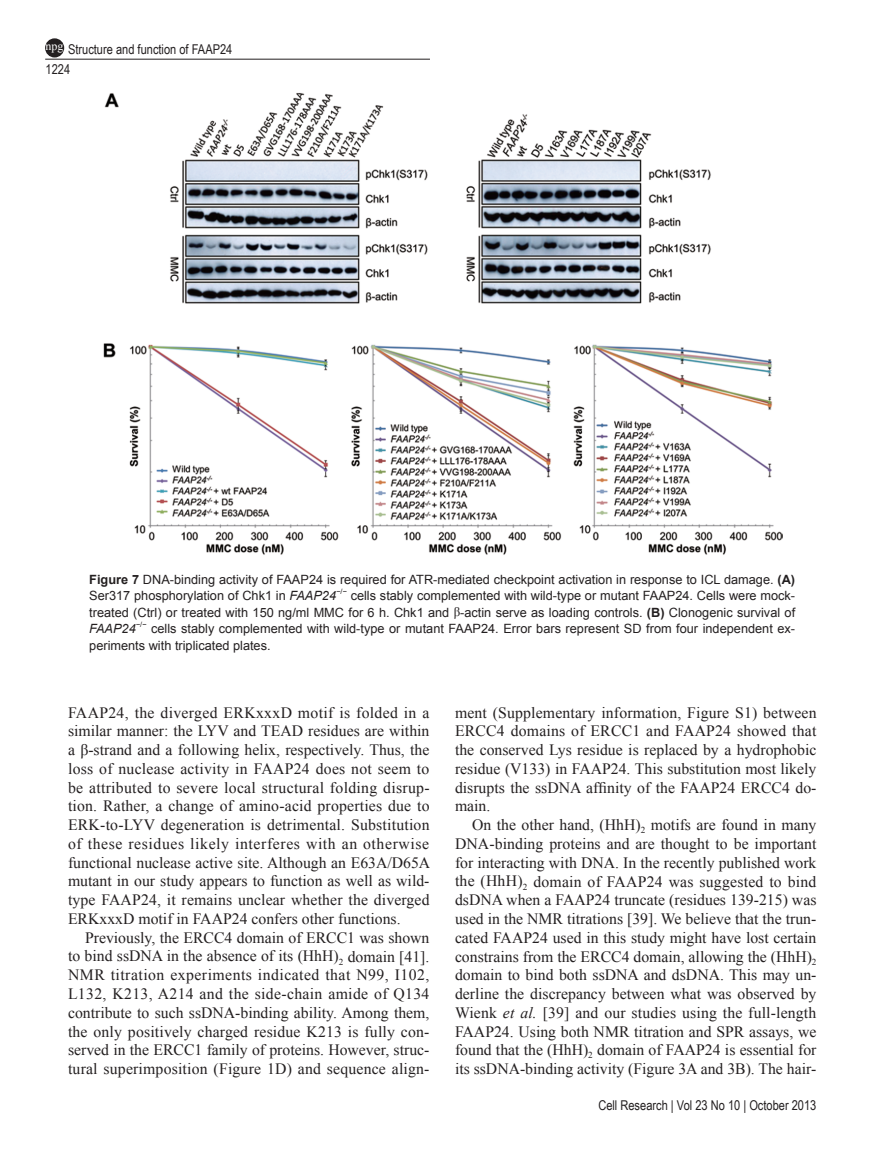
<style>
.page{position:relative;width:893px;height:1170px;background:#fff}
.page>*{position:absolute;margin:0;border:0;box-sizing:border-box;transform-origin:0 0}
.t1{font:15.75px/18.8px "Times New Roman";color:#231f20;text-align:justify}
.t2{font:15.75px "Times New Roman PSMT2";color:#231f20}
.t3{font:13.5px/19.8px "Arial Narrow";color:#231f20}
.t4{font:12.75px/16.5px "Arial MT2";color:#231f20}
.t5{font:12.75px "Arial";color:#231f20}
.t6{font:12.75px "Arial Italic MT2";color:#231f20}
.t7{font:12px "Times New Roman";color:#fff}
.t8{font:italic 7.5px "Arial";color:#231f20}
.s1{font-family:"Arial";font-weight:700}
.s2{font-family:"Arial Italic MT2"}
.s3{font-style:normal}
.s4{font-family:"Times New Roman PSMT2"}
.s5{font-family:"Arial MT2"}
.s6{font-weight:700}
.s7{font-family:"Times New Roman"}
.s8{font-style:italic}
</style>
<div class="page">
<hr style="left:45px;top:59px;width:385px;height:1px;background:#231f20">
<div style="left:46px;top:39px;width:17px;height:18px;background:#231f20;border-radius:50%"></div>
<div style="left:45px;top:38px;width:19px;height:19px;border:2px solid #231f20;border-radius:50%"></div>
<img style="left:103px;top:93px;width:679px;height:462px">
<p class="t3" style="left:46px;top:39px;width:188px;text-indent:23px">Structure and function of FAAP24<br>1224</p>
<p class="t7" style="left:46px;top:38px;width:19px">npg</p>
<p class="t4" style="left:89px;top:571px;width:707px"><span class="s1">Figure 7</span> DNA-binding activity of FAAP24 is required for ATR-mediated checkpoint activation in response to ICL damage. <span class="s1">(A)</span></p>
<p class="t5" style="left:89px;top:587px;width:248px">Ser317 phosphorylation of Chk1 in <span class="s2">FAAP24</span></p>
<p class="t8" style="left:336px;top:586px;width:12px">−<span class="s3">/</span>−</p>
<p class="t4" style="left:351px;top:587px;width:446px">cells stably complemented with wild-type or mutant FAAP24. Cells were mock-</p>
<p class="t5" style="left:89px;top:603px;width:707px">treated (Ctrl) or treated with 150 ng/ml MMC for 6 h. Chk1 and <span class="s4">β</span><span class="s5">-actin serve as loading controls.</span> <span class="s6">(B)</span> <span class="s5">Clonogenic survival of</span></p>
<p class="t6" style="left:89px;top:620px;width:48px">FAAP24</p>
<p class="t8" style="left:136px;top:619px;width:12px">−<span class="s3">/</span>−</p>
<p class="t4" style="left:89px;top:620px;width:707px;text-indent:62px">cells stably complemented with wild-type or mutant FAAP24. Error bars represent SD from four independent ex&shy;periments with triplicated plates.</p>
<p class="t1" style="left:68px;top:702px;width:363px">FAAP24, the diverged ERKxxxD motif is folded in a similar manner: the LYV and TEAD residues are within</p>
<p class="t2" style="left:68px;top:739px;width:363px">a β-strand and a following helix, respectively. Thus, the</p>
<p class="t1" style="left:68px;top:759px;width:364px">loss of nuclease activity in FAAP24 does not seem to be attributed to severe local structural folding disrup&shy;tion. Rather, a change of amino-acid properties due to ERK-to-LYV degeneration is detrimental. Substitution of these residues likely interferes with an otherwise functional nuclease active site. Although an E63A/D65A mutant in our study appears to function as well as wild&shy;type FAAP24, it remains unclear whether the diverged ERKxxxD motif in FAAP24 confers other functions.</p>
<p class="t1" style="left:68px;top:927px;width:363px;text-indent:17px">Previously, the ERCC4 domain of ERCC1 was shown to bind ssDNA in the absence of its (HhH)<sub>2</sub> domain [41].<br>NMR titration experiments indicated that N99, I102, L132, K213, A214 and the side-chain amide of Q134 contribute to such ssDNA-binding ability. Among them, the only positively charged residue K213 is fully con&shy;served in the ERCC1 family of proteins. However, struc&shy;tural superimposition (Figure 1D) and sequence align-</p>
<p class="t1" style="left:455px;top:702px;width:363px">ment (Supplementary information, Figure S1) between ERCC4 domains of ERCC1 and FAAP24 showed that the conserved Lys residue is replaced by a hydrophobic residue (V133) in FAAP24. This substitution most likely</p>
<p class="t2" style="left:455px;top:776px;width:363px">disrupts the ssDNA affinity of the FAAP24 ERCC4 do<span class="s7">-</span></p>
<p class="t1" style="left:455px;top:796px;width:37px">main.</p>
<p class="t1" style="left:472px;top:815px;width:346px">On the other hand, (HhH)<sub>2</sub> motifs are found in many</p>
<p class="t1" style="left:455px;top:834px;width:363px">DNA-binding proteins and are thought to be important</p>
<p class="t1" style="left:455px;top:852px;width:363px">for interacting with DNA. In the recently published work</p>
<p class="t1" style="left:455px;top:871px;width:363px">the (HhH)<sub>2</sub> domain of FAAP24 was suggested to bind</p>
<p class="t1" style="left:455px;top:890px;width:363px">dsDNA when a FAAP24 truncate (residues 139-215) was</p>
<p class="t1" style="left:455px;top:909px;width:363px">used in the NMR titrations [39]. We believe that the trun-</p>
<p class="t1" style="left:455px;top:927px;width:363px">cated FAAP24 used in this study might have lost certain</p>
<p class="t1" style="left:455px;top:946px;width:363px">constrains from the ERCC4 domain, allowing the (HhH)<sub>2</sub></p>
<p class="t1" style="left:455px;top:965px;width:363px">domain to bind both ssDNA and dsDNA. This may un-</p>
<p class="t1" style="left:455px;top:984px;width:363px">derline the discrepancy between what was observed by</p>
<p class="t1" style="left:455px;top:1002px;width:363px">Wienk <span class="s8">et al.</span> [39] and our studies using the full-length</p>
<p class="t1" style="left:455px;top:1021px;width:363px">FAAP24. Using both NMR titration and SPR assays, we</p>
<p class="t1" style="left:455px;top:1040px;width:363px">found that the (HhH)<sub>2</sub> domain of FAAP24 is essential for</p>
<p class="t1" style="left:455px;top:1059px;width:363px">its ssDNA-binding activity (Figure 3A and 3B). The hair-</p>
<p class="t3" style="left:598px;top:1094px;width:220px">Cell Research | Vol 23 No 10 | October 2013</p>
</div>
